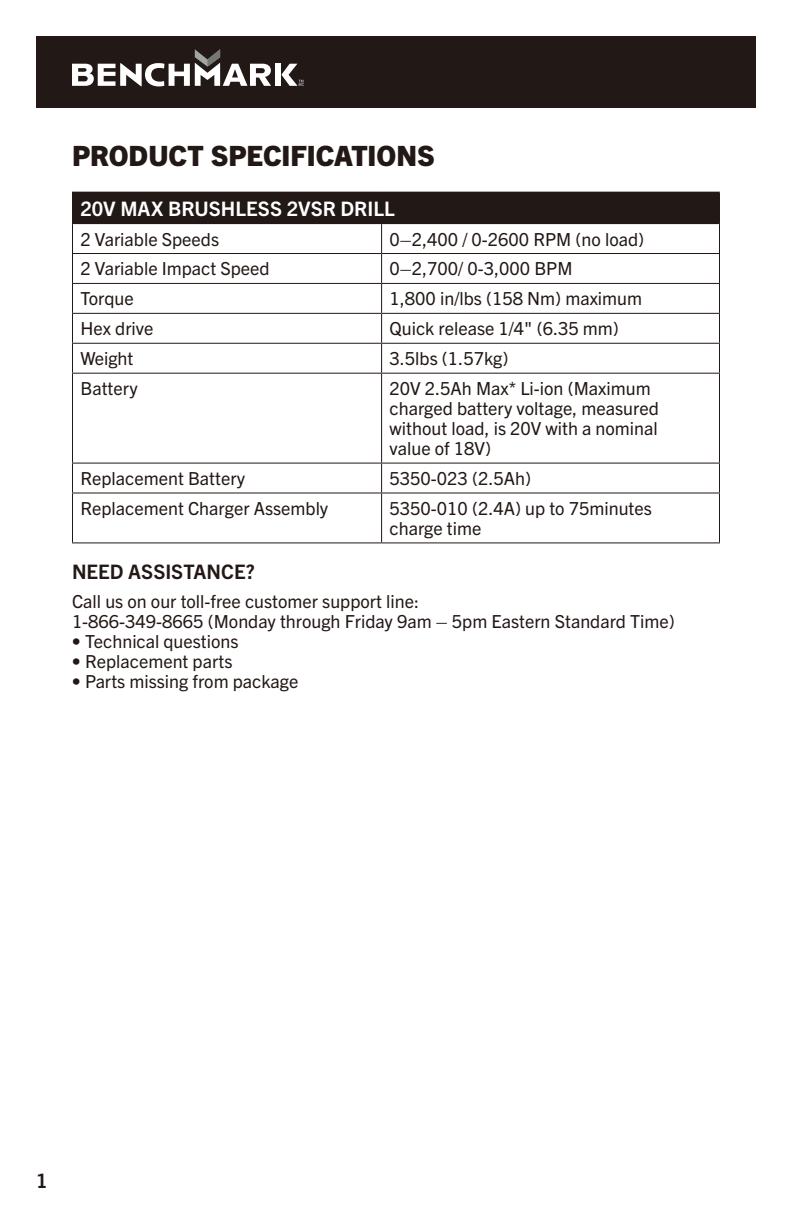
<style>
.page{position:relative;width:792px;height:1224px;background:#fff}
.page>*{position:absolute;margin:0;border:0;box-sizing:border-box;transform-origin:0 0}
.t1{font:800 28px "Trade Gothic Next LT Pro";color:#221815}
.t2{font:700 20px "Trade Gothic Next LT Pro";color:#fff}
.t3{font:700 20px "Trade Gothic Next LT Pro";color:#221815}
.t4{font:18px/20px "Trade Gothic Next LT Pro";color:#221815}
</style>
<div class="page">
<div style="left:36px;top:36px;width:720px;height:72px;background:#221815"></div>
<div style="left:275px;top:64px;width:6px;height:22px;background:#fff"></div>
<svg style="left:72px;top:49px;width:199px;height:37px"></svg>
<svg style="left:281px;top:64px;width:23px;height:22px"></svg>
<div style="left:72px;top:192px;width:648px;height:32px;background:#221815"></div>
<hr style="left:72px;top:253px;width:310px;height:1px;background:#221815">
<hr style="left:382px;top:253px;width:338px;height:1px;background:#221815">
<hr style="left:72px;top:283px;width:310px;height:1px;background:#221815">
<hr style="left:382px;top:283px;width:338px;height:1px;background:#221815">
<hr style="left:72px;top:313px;width:310px;height:1px;background:#221815">
<hr style="left:382px;top:313px;width:338px;height:1px;background:#221815">
<hr style="left:72px;top:343px;width:310px;height:1px;background:#221815">
<hr style="left:382px;top:343px;width:338px;height:1px;background:#221815">
<svg style="left:381px;top:224px;width:1px;height:149px"></svg>
<hr style="left:72px;top:373px;width:310px;height:1px;background:#221815">
<hr style="left:382px;top:373px;width:338px;height:1px;background:#221815">
<hr style="left:381px;top:374px;width:1px;height:89px;background:#221815">
<hr style="left:72px;top:463px;width:310px;height:1px;background:#221815">
<hr style="left:382px;top:463px;width:338px;height:1px;background:#221815">
<svg style="left:381px;top:464px;width:1px;height:28px"></svg>
<hr style="left:72px;top:492px;width:310px;height:2px;background:#221815">
<hr style="left:382px;top:492px;width:338px;height:2px;background:#221815">
<hr style="left:381px;top:494px;width:1px;height:48px;background:#221815">
<hr style="left:72px;top:542px;width:310px;height:1px;background:#221815">
<hr style="left:382px;top:542px;width:338px;height:1px;background:#221815">
<svg style="left:72px;top:224px;width:1px;height:149px"></svg>
<svg style="left:719px;top:224px;width:1px;height:149px"></svg>
<hr style="left:72px;top:374px;width:1px;height:89px;background:#221815">
<hr style="left:719px;top:374px;width:1px;height:89px;background:#221815">
<svg style="left:72px;top:464px;width:1px;height:28px"></svg>
<svg style="left:719px;top:464px;width:1px;height:28px"></svg>
<hr style="left:72px;top:494px;width:1px;height:48px;background:#221815">
<hr style="left:719px;top:494px;width:1px;height:48px;background:#221815">
<h1 class="t1" style="left:72px;top:136px;width:364px">PRODUCT SPECIFICATIONS</h1>
<p class="t2" style="left:80px;top:194px;width:316px">20V MAX BRUSHLESS 2VSR DRILL</p>
<p class="t4" style="left:80px;top:228px;width:140px">2 Variable Speeds</p>
<p class="t4" style="left:390px;top:228px;width:256px">0–2,400 / 0-2600 RPM (no load)</p>
<p class="t4" style="left:80px;top:258px;width:191px">2 Variable Impact Speed</p>
<p class="t4" style="left:390px;top:258px;width:184px">0–2,700/ 0-3,000 BPM</p>
<p class="t4" style="left:80px;top:288px;width:55px">Torque</p>
<p class="t4" style="left:390px;top:288px;width:254px">1,800 in/lbs (158 Nm) maximum</p>
<p class="t4" style="left:80px;top:318px;width:74px">Hex drive</p>
<p class="t4" style="left:390px;top:318px;width:231px">Quick release 1/4" (6.35 mm)</p>
<p class="t4" style="left:80px;top:347px;width:54px">Weight</p>
<p class="t4" style="left:390px;top:347px;width:120px">3.5lbs (1.57kg)</p>
<p class="t4" style="left:80px;top:377px;width:59px">Battery</p>
<p class="t4" style="left:390px;top:377px;width:271px">20V 2.5Ah Max* Li-ion (Maximum charged battery voltage, measured without load, is 20V with a nominal value of 18V)</p>
<p class="t4" style="left:80px;top:467px;width:166px">Replacement Battery</p>
<p class="t4" style="left:390px;top:467px;width:143px">5350-023 (2.5Ah)</p>
<p class="t4" style="left:80px;top:497px;width:249px">Replacement Charger Assembly</p>
<p class="t4" style="left:390px;top:497px;width:264px">5350-010 (2.4A) up to 75minutes charge time</p>
<p class="t3" style="left:72px;top:558px;width:184px">NEED ASSISTANCE?</p>
<p class="t4" style="left:72px;top:591px;width:604px">Call us on our toll-free customer support line:<br>1-866-349-8665 (Monday through Friday 9am – 5pm Eastern Standard Time)</p>
<p class="t4" style="left:72px;top:631px;width:168px">• Technical questions</p>
<p class="t4" style="left:72px;top:651px;width:162px">• Replacement parts</p>
<p class="t4" style="left:72px;top:671px;width:228px">• Parts missing from package</p>
<p class="t3" style="left:36px;top:1167px;width:13px">1</p>
</div>
